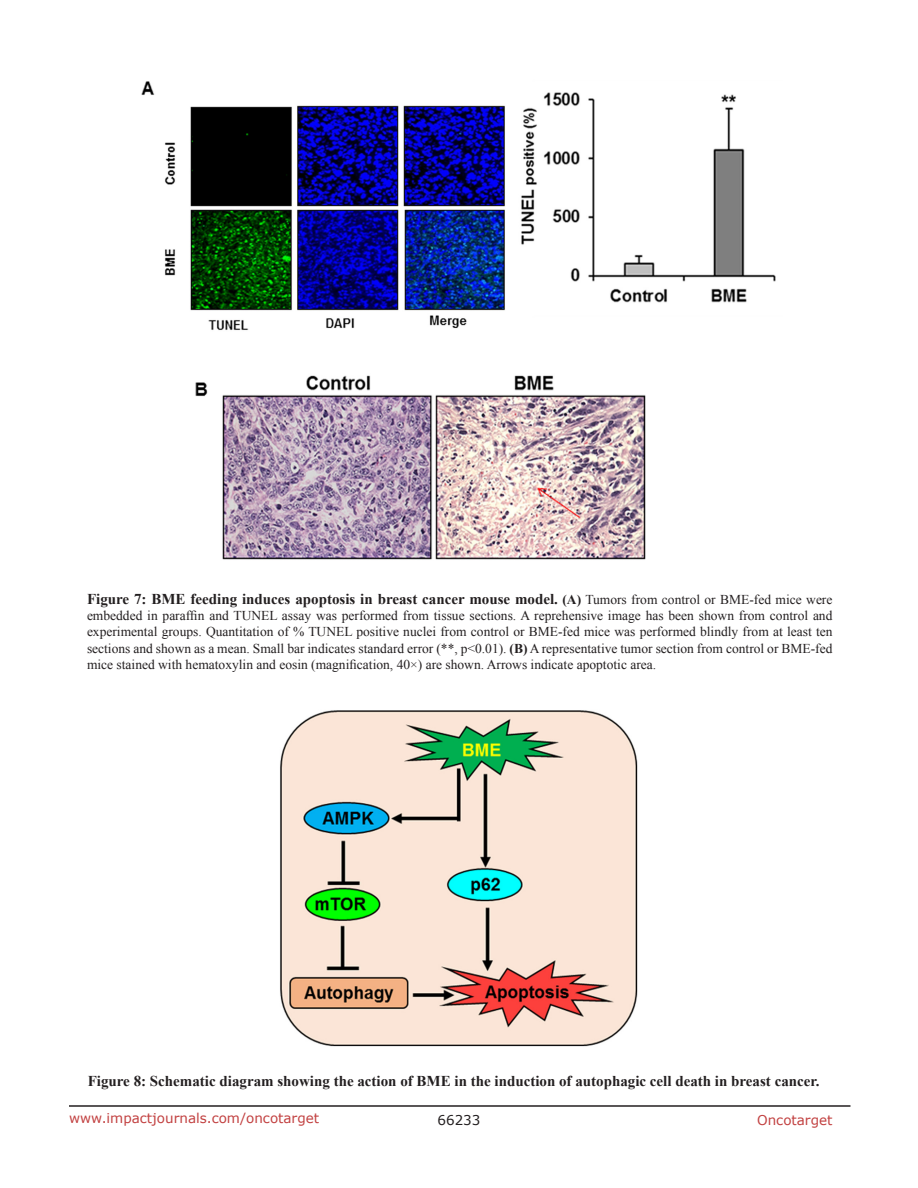
<style>
.page{position:relative;width:918px;height:1188px;background:#fff}
.page>*{position:absolute;margin:0;border:0;box-sizing:border-box;transform-origin:0 0}
.figuretext{font:700 15px "Times New Roman";color:#231f20}
.figuretext-2{font:13.5px/16.2px "Times New Roman";color:#231f20;text-align:justify}
.t1{font:13.5px "Verdana";color:#c24141}
.t2{font:13.5px "Verdana";color:#231f20}
.s1{font-size:13.5px}
.s2{font-weight:400;font-size:13.5px}
.s3{font-weight:700}
</style>
<div class="page">
<hr style="left:69px;top:1105px;width:781px;height:2px;background:#231f20">
<img style="left:141px;top:81px;width:635px;height:479px">
<img style="left:280px;top:710px;width:358px;height:337px">
<p class="figuretext" style="left:87px;top:589px;width:747px">Figure 7: BME feeding induces apoptosis in breast cancer mouse model. <span class="s1">(A)</span> <span class="s2">Tumors from control or BME-fed mice were</span></p>
<p class="figuretext-2" style="left:87px;top:607px;width:747px">embedded in paraffin and TUNEL assay was performed from tissue sections. A reprehensive image has been shown from control and experimental groups. Quantitation of % TUNEL positive nuclei from control or BME-fed mice was performed blindly from at least ten sections and shown as a mean. Small bar indicates standard error (**, p&lt;0.01). <span class="s3">(B)</span> A representative tumor section from control or BME-fed mice stained with hematoxylin and eosin (magnification, 40×) are shown. Arrows indicate apoptotic area.</p>
<p class="figuretext" style="left:88px;top:1071px;width:733px">Figure 8: Schematic diagram showing the action of BME in the induction of autophagic cell death in breast cancer.</p>
<p class="t1" style="left:69px;top:1109px;width:252px">www.impactjournals.com/oncotarget</p>
<p class="t2" style="left:438px;top:1111px;width:44px">66233</p>
<p class="t1" style="left:757px;top:1111px;width:77px">Oncotarget</p>
</div>
